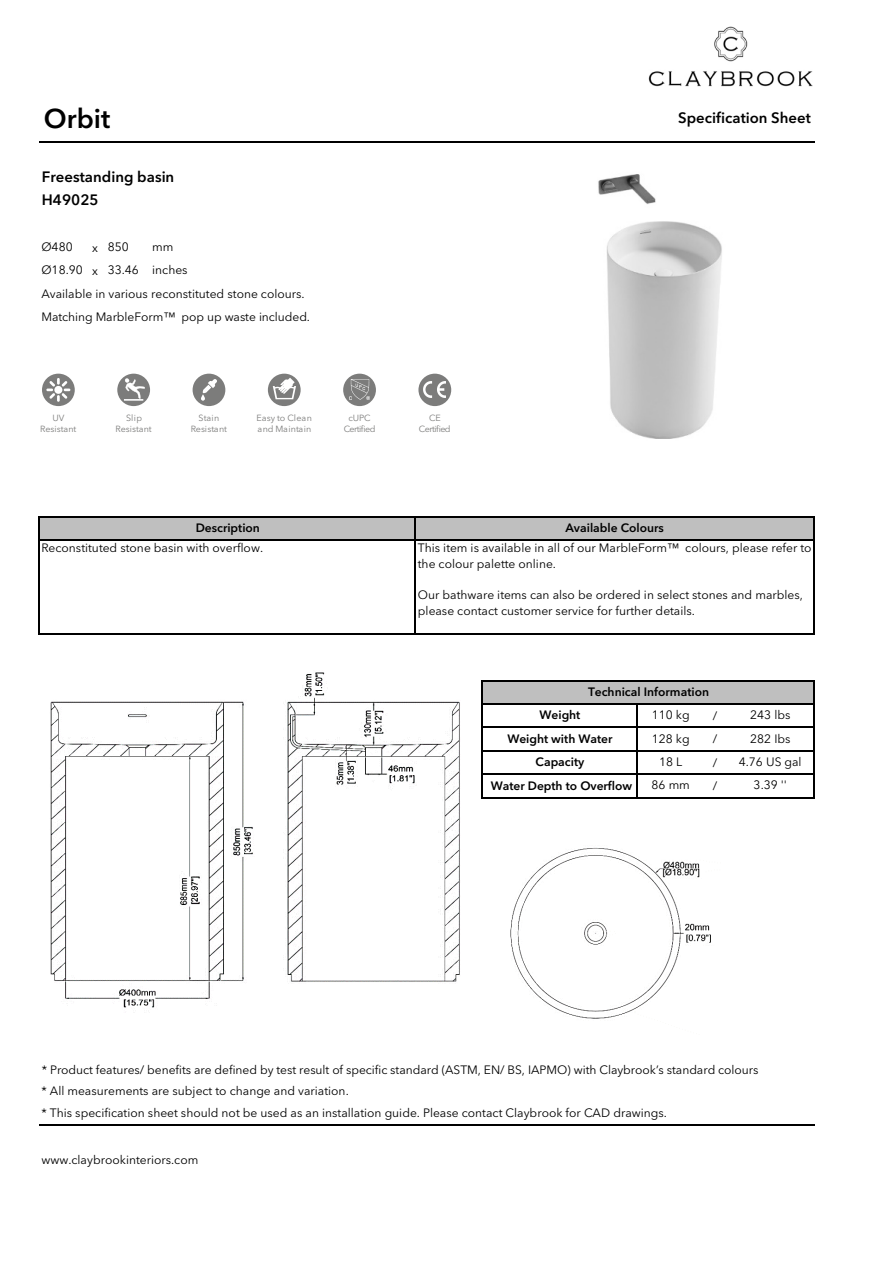
<style>
.page{position:relative;width:893px;height:1263px;background:#fff}
.page>*{position:absolute;margin:0;border:0;box-sizing:border-box;transform-origin:0 0}
.t1{font:600 27px "Avenir Next LT Pro";letter-spacing:.005em;color:#000}
.t2{font:600 15px/23.4px "Avenir Next LT Pro";letter-spacing:.005em;color:#000}
.t3{font:12px/23.4px "Avenir Next LT Pro";color:#000}
.t4{font:600 12px/23.4px "Avenir Next LT Pro";color:#000;text-align:center}
.t5{font:8.85px/11.4px "Avenir Next LT Pro";letter-spacing:-.01em;color:#7c7c7b;text-align:center}
.t6{font:8.85px/11.1px "Avenir Next LT Pro";letter-spacing:-.065em;color:#7c7c7b;text-align:center}
</style>
<div class="page">
<div style="left:39px;top:517px;width:775px;height:23px;background:#bfbfbf"></div>
<div style="left:482px;top:680px;width:332px;height:24px;background:#bfbfbf"></div>
<hr style="left:813px;top:517px;width:1px;height:117px;background:#000">
<hr style="left:38px;top:516px;width:2px;height:118px;background:#000">
<hr style="left:415px;top:517px;width:1px;height:117px;background:#000">
<hr style="left:813px;top:681px;width:1px;height:117px;background:#000">
<hr style="left:481px;top:680px;width:1px;height:118px;background:#000">
<hr style="left:636px;top:705px;width:1px;height:93px;background:#000">
<hr style="left:39px;top:141px;width:775px;height:2px;background:#000">
<hr style="left:40px;top:516px;width:774px;height:1px;background:#000">
<hr style="left:40px;top:539px;width:774px;height:2px;background:#000">
<hr style="left:40px;top:633px;width:774px;height:1px;background:#000">
<hr style="left:482px;top:680px;width:332px;height:1px;background:#000">
<hr style="left:482px;top:703px;width:332px;height:2px;background:#000">
<hr style="left:482px;top:726px;width:332px;height:2px;background:#000">
<hr style="left:482px;top:750px;width:332px;height:1px;background:#000">
<hr style="left:482px;top:773px;width:332px;height:2px;background:#000">
<hr style="left:482px;top:797px;width:332px;height:1px;background:#000">
<hr style="left:39px;top:1124px;width:775px;height:2px;background:#000">
<img style="left:648px;top:27px;width:165px;height:60px">
<img style="left:50px;top:701px;width:203px;height:307px">
<img style="left:287px;top:672px;width:173px;height:310px">
<img style="left:510px;top:847px;width:201px;height:172px">
<img style="left:598px;top:174px;width:124px;height:265px">
<div style="left:42px;top:374px;width:33px;height:32px;background:#7c7c7b;border-radius:50%"></div>
<svg style="left:46px;top:378px;width:24px;height:24px"></svg>
<div style="left:117px;top:374px;width:33px;height:32px;background:#7c7c7b;border-radius:50%"></div>
<svg style="left:124px;top:378px;width:21px;height:23px"></svg>
<div style="left:193px;top:374px;width:32px;height:32px;background:#7c7c7b;border-radius:50%"></div>
<svg style="left:201px;top:379px;width:16px;height:22px"></svg>
<div style="left:268px;top:374px;width:33px;height:32px;background:#7c7c7b;border-radius:50%"></div>
<svg style="left:273px;top:378px;width:23px;height:21px"></svg>
<div style="left:343px;top:374px;width:33px;height:32px;background:#7c7c7b;border-radius:50%"></div>
<img style="left:349px;top:380px;width:21px;height:20px">
<div style="left:418px;top:374px;width:33px;height:32px;background:#7c7c7b;border-radius:50%"></div>
<img style="left:424px;top:382px;width:22px;height:16px">
<h1 class="t1" style="left:44px;top:102px;width:68px">Orbit</h1>
<p class="t2" style="left:678px;top:106px;width:134px">Specification Sheet</p>
<p class="t2" style="left:42px;top:165px;width:134px">Freestanding basin<br>H49025</p>
<p class="t3" style="left:41px;top:235px;width:33px">Ø480</p>
<p class="t3" style="left:108px;top:235px;width:23px">850</p>
<p class="t3" style="left:41px;top:282px;width:270px">Available in various reconstituted stone colours.<br>Matching MarbleForm™ pop up waste included.</p>
<p class="t3" style="left:152px;top:235px;width:37px">mm inches</p>
<p class="t3" style="left:92px;top:236px;width:7px">x x</p>
<p class="t3" style="left:108px;top:258px;width:33px">33.46</p>
<p class="t3" style="left:41px;top:258px;width:43px">Ø18.90</p>
<p class="t5" style="left:40px;top:412px;width:38px">UV<br>Resistant</p>
<p class="t5" style="left:116px;top:412px;width:38px">Slip<br>Resistant</p>
<p class="t5" style="left:191px;top:412px;width:38px">Stain<br>Resistant</p>
<p class="t5" style="left:257px;top:412px;width:57px;text-align:left">Easy to Clean and Maintain</p>
<p class="t6" style="left:344px;top:412px;width:33px">cUPC<br>Certified</p>
<p class="t6" style="left:419px;top:413px;width:33px">CE<br>Certified</p>
<p class="t4" style="left:196px;top:516px;width:66px">Description</p>
<p class="t4" style="left:565px;top:516px;width:100px">Available Colours</p>
<p class="t3" style="left:41px;top:536px;width:223px">Reconstituted stone basin with overflow.</p>
<p class="t3" style="left:418px;top:540px;width:395px;line-height:15.6px">This item is available in all of our MarbleForm™ colours, please refer to the colour palette online.</p>
<p class="t3" style="left:418px;top:587px;width:387px;line-height:15.6px">Our bathware items can also be ordered in select stones and marbles, please contact customer service for further details.</p>
<p class="t4" style="left:588px;top:680px;width:123px">Technical Information</p>
<p class="t4" style="left:507px;top:703px;width:107px">Weight<br>Weight with Water<br>Capacity</p>
<p class="t3" style="left:750px;top:703px;width:42px">243 lbs</p>
<p class="t3" style="left:651px;top:703px;width:40px;text-align:center">110 kg<br>128 kg<br>18 L<br>86 mm</p>
<p class="t3" style="left:713px;top:704px;width:6px;text-align:justify">/ / / /</p>
<p class="t3" style="left:750px;top:726px;width:42px">282 Ibs</p>
<p class="t3" style="left:739px;top:750px;width:64px;text-align:center">4.76 US gal<br>3.39 ''</p>
<p class="t4" style="left:491px;top:773px;width:143px">Water Depth to Overflow</p>
<p class="t3" style="left:42px;top:1057px;width:718px">* Product features/ benefits are defined by test result of specific standard (ASTM, EN/ BS, IAPMO) with Claybrook’s standard colours</p>
<p class="t3" style="left:41px;top:1079px;width:309px">* All measurements are subject to change and variation.</p>
<p class="t3" style="left:41px;top:1101px;width:627px">* This specification sheet should not be used as an installation guide. Please contact Claybrook for CAD drawings.</p>
<p class="t3" style="left:41px;top:1148px;width:158px">www.claybrookinteriors.com</p>
</div>
